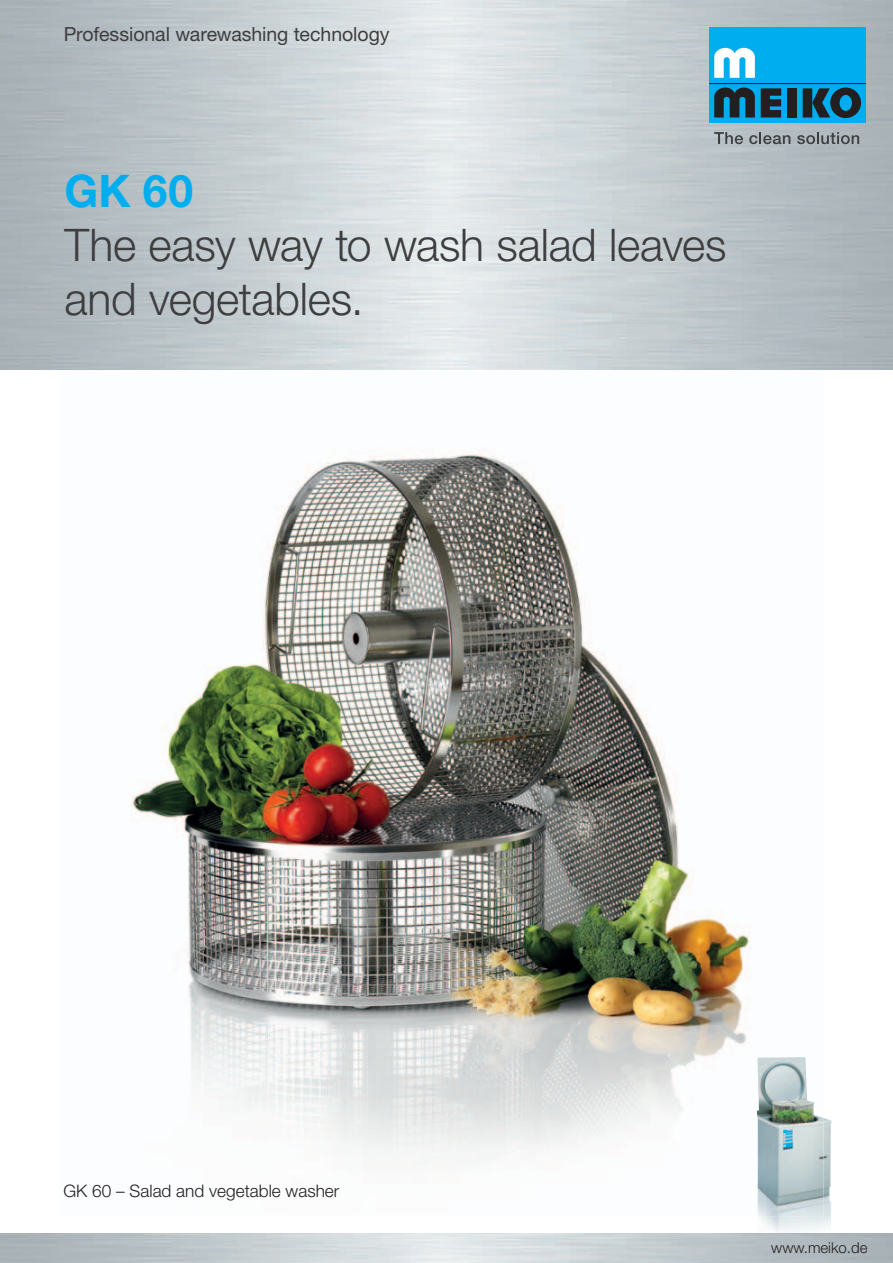
<style>
.page{position:relative;width:893px;height:1263px;background:#fff}
.page>*{position:absolute;margin:0;border:0;box-sizing:border-box;transform-origin:0 0}
.t1{font:300 45px/54px "Helvetica Neue LT Pro";letter-spacing:-.005em;color:#3e3e3f}
.t2{font:700 45px "Helvetica Neue LT Pro";color:#00aeef}
.t3{font:19.5px "Helvetica Neue LT Pro";letter-spacing:-.005em;color:#3e3e3f}
.t4{font:300 17.25px "Helvetica Neue LT Pro";color:#231f20}
.t5{font:300 15px "Helvetica Neue LT Pro";color:#231f20}
</style>
<div class="page">
<img style="left:60px;top:369px;width:763px;height:795px">
<img style="left:759px;top:1118px;width:72px;height:114px">
<img style="left:757px;top:1057px;width:66px;height:159px">
<div style="left:709px;top:27px;width:157px;height:96px;background:#00aeef"></div>
<svg style="left:761px;top:88px;width:20px;height:29px"></svg>
<div style="left:787px;top:88px;width:10px;height:29px;background:#231f20"></div>
<svg style="left:803px;top:88px;width:58px;height:30px"></svg>
<hr style="left:709px;top:83px;width:157px;height:1px;background:#231f20">
<svg style="left:714px;top:48px;width:41px;height:30px"></svg>
<svg style="left:714px;top:88px;width:41px;height:29px"></svg>
<svg style="left:714px;top:132px;width:29px;height:12px"></svg>
<svg style="left:749px;top:132px;width:41px;height:12px"></svg>
<svg style="left:797px;top:132px;width:62px;height:12px"></svg>
<p class="t3" style="left:64px;top:22px;width:327px">Professional warewashing technology</p>
<p class="t2" style="left:65px;top:163px;width:130px">GK 60</p>
<p class="t1" style="left:65px;top:217px;width:664px">The easy way to wash salad leaves and vegetables.</p>
<p class="t4" style="left:63px;top:1180px;width:277px">GK 60 – Salad and vegetable washer</p>
<p class="t5" style="left:771px;top:1239px;width:98px">www.meiko.de</p>
</div>
